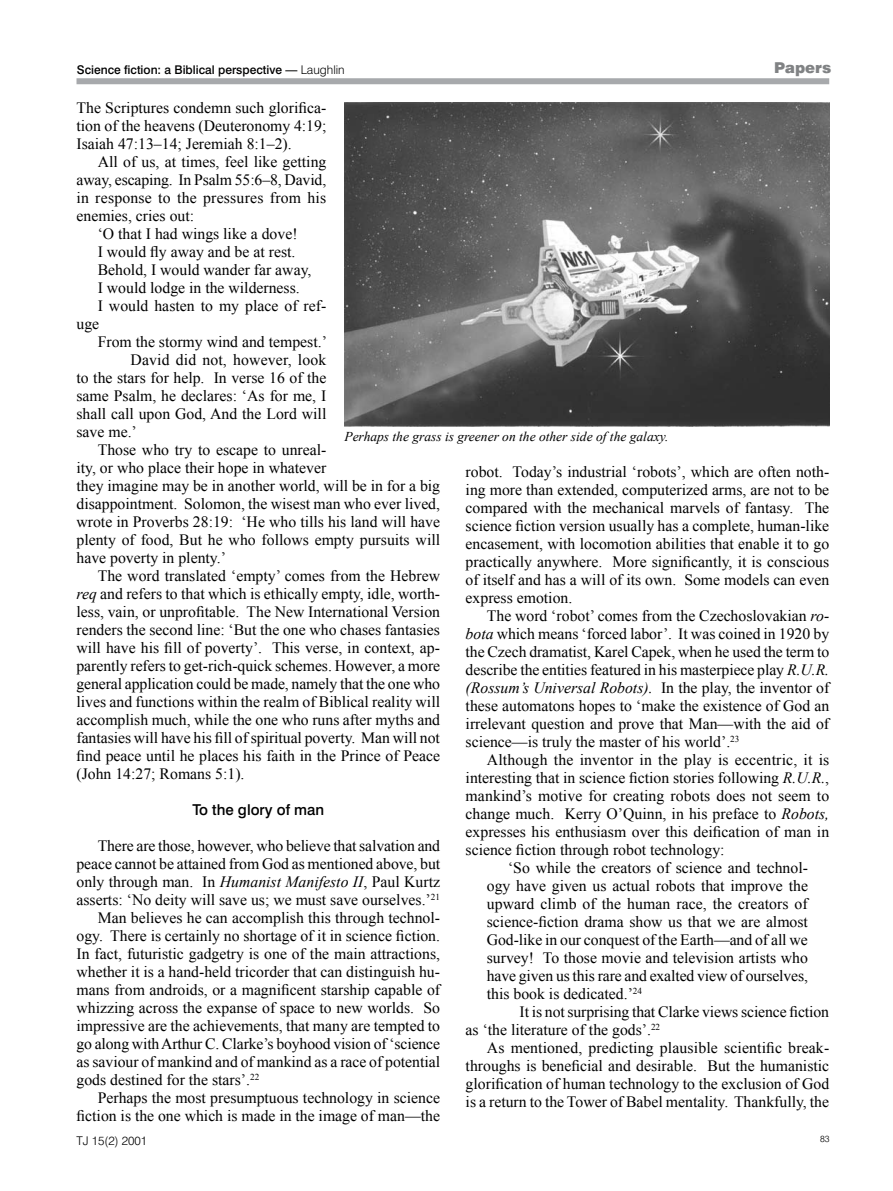
<style>
.page{position:relative;width:893px;height:1191px;background:#fff}
.page>*{position:absolute;margin:0;border:0;box-sizing:border-box;transform-origin:0 0}
.t1{font:15.75px/18px "Times New Roman";color:#000;text-align:justify}
.t2{font:500 15px "Swiss 721 BT";color:#000}
.t3{font:900 15px "Swiss 721 BT";color:#808284}
.t4{font:italic 13.5px "Times New Roman";color:#000}
.t5{font:500 12px "Swiss 721 BT";color:#000}
.t6{font:300 12px "Swiss 721 BT";color:#000}
.t7{font:300 9px "Swiss 721 BT";color:#000}
.s1{font-weight:300}
.s2{font-style:italic}
</style>
<div class="page">
<div style="left:76px;top:78px;width:753px;height:6px;background:#a7a9ac"></div>
<img style="left:345px;top:102px;width:484px;height:325px">
<p class="t5" style="left:77px;top:62px;width:269px">Science fiction: a Biblical perspective — <span class="s1">Laughlin</span></p>
<p class="t3" style="left:774px;top:59px;width:59px">Papers</p>
<p class="t1" style="left:76px;top:98px;width:251px">The Scriptures con-demn such glorifica‑ tion of the heavens (Deuteronomy 4:19; Isaiah 47:13–14; Jeremiah 8:1–2).</p>
<p class="t1" style="left:98px;top:152px;width:230px">All of us, at times, feel like getting</p>
<p class="t1" style="left:76px;top:170px;width:251px">away, escaping. In Psalm 55:6–8, David,</p>
<p class="t1" style="left:76px;top:188px;width:251px">in response to the pressures from his</p>
<p class="t1" style="left:76px;top:206px;width:119px">enemies, cries out:</p>
<p class="t1" style="left:98px;top:224px;width:201px">‘O that I had wings like a dove!</p>
<p class="t1" style="left:98px;top:242px;width:199px">I would fly away and be at rest.</p>
<p class="t1" style="left:98px;top:260px;width:215px">Behold, I would wander far away,</p>
<p class="t1" style="left:98px;top:278px;width:204px">I would lodge in the wilderness.</p>
<p class="t1" style="left:98px;top:296px;width:230px">I would hasten to my place of ref‑</p>
<p class="t1" style="left:76px;top:314px;width:24px">uge</p>
<p class="t1" style="left:98px;top:332px;width:231px">From the stormy wind and tempest.’</p>
<p class="t1" style="left:131px;top:350px;width:197px">David did not, however, look</p>
<p class="t1" style="left:76px;top:368px;width:251px">to the stars for help. In verse 16 of the</p>
<p class="t1" style="left:76px;top:386px;width:251px">same Psalm, he declares: ‘As for me, I</p>
<p class="t1" style="left:76px;top:404px;width:251px">shall call upon God, And the Lord will</p>
<p class="t1" style="left:76px;top:422px;width:62px">save me.’</p>
<p class="t1" style="left:98px;top:440px;width:230px">Those who try to escape to unreal‑</p>
<p class="t1" style="left:76px;top:458px;width:251px">ity, or who place their hope in whatever</p>
<p class="t1" style="left:76px;top:476px;width:365px">they imagine may be in another world, will be in for a big</p>
<p class="t1" style="left:76px;top:494px;width:365px">disappointment. Solomon, the wisest man who ever lived,</p>
<p class="t1" style="left:76px;top:512px;width:365px">wrote in Proverbs 28:19: ‘He who tills his land will have</p>
<p class="t1" style="left:76px;top:530px;width:365px">plenty of food, But he who follows empty pursuits will</p>
<p class="t1" style="left:76px;top:548px;width:151px">have poverty in plenty.’</p>
<p class="t1" style="left:98px;top:566px;width:344px">The word translated ‘empty’ comes from the Hebrew</p>
<p class="t1" style="left:76px;top:584px;width:365px"><span class="s2">req</span> and refers to that which is ethically empty, idle, worth‑</p>
<p class="t1" style="left:76px;top:602px;width:365px">less, vain, or unprofitable. The New International Version</p>
<p class="t1" style="left:76px;top:620px;width:365px">renders the second line: ‘But the one who chases fantasies</p>
<p class="t1" style="left:76px;top:638px;width:365px">will have his fill of poverty’. This verse, in context, ap‑</p>
<p class="t1" style="left:76px;top:656px;width:365px">parently refers to get‑rich‑quick schemes. However, a more</p>
<p class="t1" style="left:76px;top:674px;width:365px">general application could be made, namely that the one who</p>
<p class="t1" style="left:76px;top:692px;width:365px">lives and functions within the realm of Biblical reality will</p>
<p class="t1" style="left:76px;top:710px;width:365px">accomplish much, while the one who runs after myths and</p>
<p class="t1" style="left:76px;top:728px;width:365px">fantasies will have his fill of spiritual poverty. Man will not</p>
<p class="t1" style="left:76px;top:746px;width:365px">find peace until he places his faith in the Prince of Peace</p>
<p class="t1" style="left:76px;top:764px;width:170px">(John 14:27; Romans 5:1).</p>
<p class="t2" style="left:192px;top:801px;width:133px">To the glory of man</p>
<p class="t1" style="left:98px;top:836px;width:344px">There are those, however, who believe that salvation and</p>
<p class="t1" style="left:76px;top:854px;width:365px">peace cannot be attained from God as mentioned above, but</p>
<p class="t1" style="left:76px;top:872px;width:365px">only through man. In <span class="s2">Humanist Manifesto II</span>, Paul Kurtz</p>
<p class="t1" style="left:76px;top:890px;width:365px">asserts: ‘No deity will save us; we must save ourselves.’<sup>21</sup></p>
<p class="t1" style="left:98px;top:908px;width:344px">Man believes he can accomplish this through technol‑</p>
<p class="t1" style="left:76px;top:926px;width:365px">ogy. There is certainly no shortage of it in science fiction.</p>
<p class="t1" style="left:76px;top:944px;width:365px">In fact, futuristic gadgetry is one of the main attractions,</p>
<p class="t1" style="left:76px;top:962px;width:365px">whether it is a hand‑held tricorder that can distinguish hu‑</p>
<p class="t1" style="left:76px;top:980px;width:365px">mans from androids, or a magnificent starship capable of</p>
<p class="t1" style="left:76px;top:998px;width:365px">whizzing across the expanse of space to new worlds. So</p>
<p class="t1" style="left:76px;top:1016px;width:365px">impressive are the achievements, that many are tempted to</p>
<p class="t1" style="left:76px;top:1034px;width:365px">go along with Arthur C. Clarke’s boyhood vision of ‘science</p>
<p class="t1" style="left:76px;top:1052px;width:365px">as saviour of mankind and of mankind as a race of potential</p>
<p class="t1" style="left:76px;top:1070px;width:184px">gods destined for the stars’.<sup>22</sup></p>
<p class="t1" style="left:98px;top:1088px;width:344px">Perhaps the most presumptuous technology in science</p>
<p class="t1" style="left:76px;top:1106px;width:365px">fiction is the one which is made in the image of man—the</p>
<p class="t4" style="left:344px;top:427px;width:325px">Perhaps the grass is greener on the other side of the galaxy.</p>
<p class="t1" style="left:466px;top:462px;width:365px">robot. Today’s industrial ‘robots’, which are often noth‑ ing more than extended, computerized arms, are not to be compared with the mechanical marvels of fantasy. The science fiction version usually has a complete, human‑like encasement, with locomotion abilities that enable it to go practically anywhere. More significantly, it is conscious of itself and has a will of its own. Some models can even express emotion.</p>
<p class="t1" style="left:466px;top:606px;width:365px;text-indent:21px">The word ‘robot’ comes from the Czechoslovakian <span class="s2">ro‑ bota</span> which means ‘forced labor’. It was coined in 1920 by the Czech dramatist, Karel Capek, when he used the term to describe the entities featured in his masterpiece play <span class="s2">R.U.R. (Rossum’s Universal Robots).</span> In the play, the inventor of these automatons hopes to ‘make the existence of God an irrelevant question and prove that Man—with the aid of science—is truly the master of his world’.<sup>23</sup></p>
<p class="t1" style="left:466px;top:750px;width:365px;text-indent:21px">Although the inventor in the play is eccentric, it is interesting that in science fiction stories following <span class="s2">R.U.R.</span>, mankind’s motive for creating robots does not seem to change much. Kerry O’Quinn, in his preface to <span class="s2">Robots, </span>expresses his enthusiasm over this deification of man in science fiction through robot technology:</p>
<p class="t1" style="left:487px;top:858px;width:323px;text-indent:21px">‘So while the creators of science and technol‑ ogy have given us actual robots that improve the upward climb of the human race, the creators of science‑fiction drama show us that we are almost God‑like in our conquest of the Earth—and of all we survey! To those movie and television artists who have given us this rare and exalted view of ourselves, this book is dedicated.’<sup>24</sup></p>
<p class="t1" style="left:466px;top:1002px;width:365px;text-indent:54px">It is not surprising that Clarke views science fiction as ‘the literature of the gods’.<sup>22</sup></p>
<p class="t1" style="left:466px;top:1038px;width:365px;text-indent:21px">As mentioned, predicting plausible scientific break‑ throughs is beneficial and desirable. But the humanistic glorification of human technology to the exclusion of God is a return to the Tower of Babel mentality. Thankfully, the</p>
<p class="t6" style="left:76px;top:1133px;width:72px">TJ 15(2) 2001</p>
<p class="t7" style="left:820px;top:1133px;width:11px">83</p>
</div>
